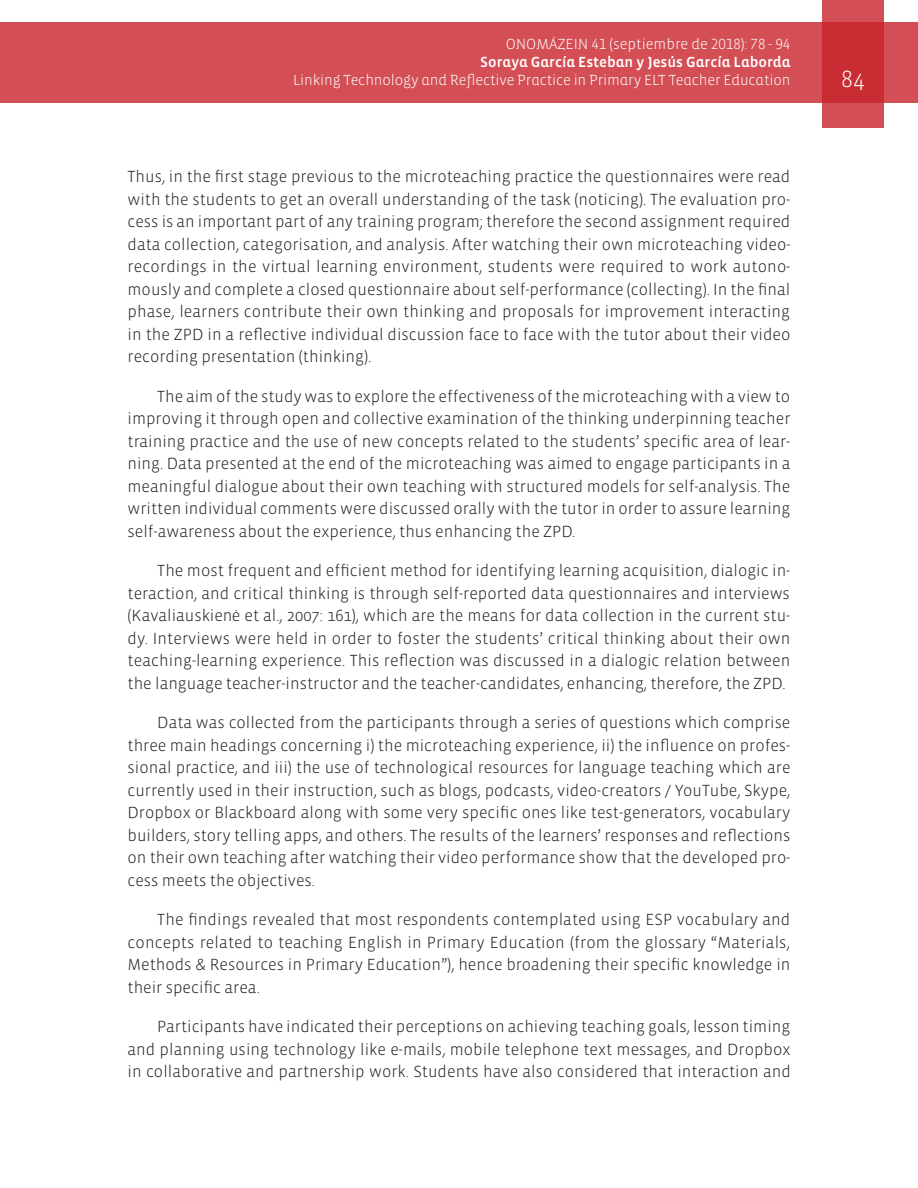
<style>
.page{position:relative;width:918px;height:1188px;background:#fff}
.page>*{position:absolute;margin:0;border:0;box-sizing:border-box;transform-origin:0 0}
.t1{font:300 24px "Vista Sans";color:#fff}
.Textos{font:300 16.5px/22.5px "Vista Sans";color:#231f20;text-align:justify}
.Texto_primero{font:300 16.5px/22.5px "Vista Sans";color:#231f20;text-align:justify}
.t2{font:300 15px "Vista Sans Alt";letter-spacing:-.01em;color:#fff}
.t3{font:15px "Vista Sans Alt Med";color:#fff}
</style>
<div class="page">
<div style="left:0;top:23px;width:918px;height:80px;background:#d34f55"></div>
<svg style="left:822px;top:0;width:62px;height:128px;background:#cd383f"></svg>
<p class="t2" style="left:506px;top:37px;width:286px">ONOMÁZEIN 41 (septiembre de 2018): 78 - 94</p>
<p class="t3" style="left:480px;top:55px;width:312px">Soraya García Esteban y Jesús García Laborda</p>
<p class="t2" style="left:293px;top:73px;width:499px">Linking Technology and Reflective Practice in Primary ELT Teacher Education</p>
<h1 class="t1" style="left:841px;top:66px;width:25px">84</h1>
<p class="Texto_primero" style="left:128px;top:166px;width:664px">Thus, in the first stage previous to the microteaching practice the questionnaires were read with the students to get an overall understanding of the task (noticing). The evaluation pro&shy;cess is an important part of any training program; therefore the second assignment required data collection, categorisation, and analysis. After watching their own microteaching video&shy;recordings in the virtual learning environment, students were required to work autono&shy;mously and complete a closed questionnaire about self-performance (collecting). In the final phase, learners contribute their own thinking and proposals for improvement interacting in the ZPD in a reflective individual discussion face to face with the tutor about their video recording presentation (thinking).</p>
<p class="Textos" style="left:128px;top:385px;width:664px;text-indent:30px">The aim of the study was to explore the effectiveness of the microteaching with a view to improving it through open and collective examination of the thinking underpinning teacher training practice and the use of new concepts related to the students’ specific area of lear&shy;ning. Data presented at the end of the microteaching was aimed to engage participants in a meaningful dialogue about their own teaching with structured models for self-analysis. The written individual comments were discussed orally with the tutor in order to assure learning self-awareness about the experience, thus enhancing the ZPD.</p>
<p class="Textos" style="left:128px;top:560px;width:665px;text-indent:30px">The most frequent and efficient method for identifying learning acquisition, dialogic in&shy;teraction, and critical thinking is through self-reported data questionnaires and interviews (Kavaliauskien˙e et al., 2007: 161), which are the means for data collection in the current stu&shy;dy. Interviews were held in order to foster the students’ critical thinking about their own teaching-learning experience. This reflection was discussed in a dialogic relation between the language teacher-instructor and the teacher-candidates, enhancing, therefore, the ZPD.</p>
<p class="Textos" style="left:128px;top:712px;width:665px;text-indent:30px">Data was collected from the participants through a series of questions which comprise three main headings concerning i) the microteaching experience, ii) the influence on profes&shy;sional practice, and iii) the use of technological resources for language teaching which are currently used in their instruction, such as blogs, podcasts, video-creators / YouTube, Skype, Dropbox or Blackboard along with some very specific ones like test-generators, vocabulary builders, story telling apps, and others. The results of the learners’ responses and reflections on their own teaching after watching their video performance show that the developed pro&shy;cess meets the objectives.</p>
<p class="Textos" style="left:128px;top:909px;width:664px;text-indent:30px">The findings revealed that most respondents contemplated using ESP vocabulary and concepts related to teaching English in Primary Education (from the glossary “Materials, Methods &amp; Resources in Primary Education”), hence broadening their specific knowledge in their specific area.</p>
<p class="Textos" style="left:128px;top:1016px;width:665px;text-indent:30px">Participants have indicated their perceptions on achieving teaching goals, lesson timing and planning using technology like e-mails, mobile telephone text messages, and Dropbox in collaborative and partnership work. Students have also considered that interaction and</p>
</div>
